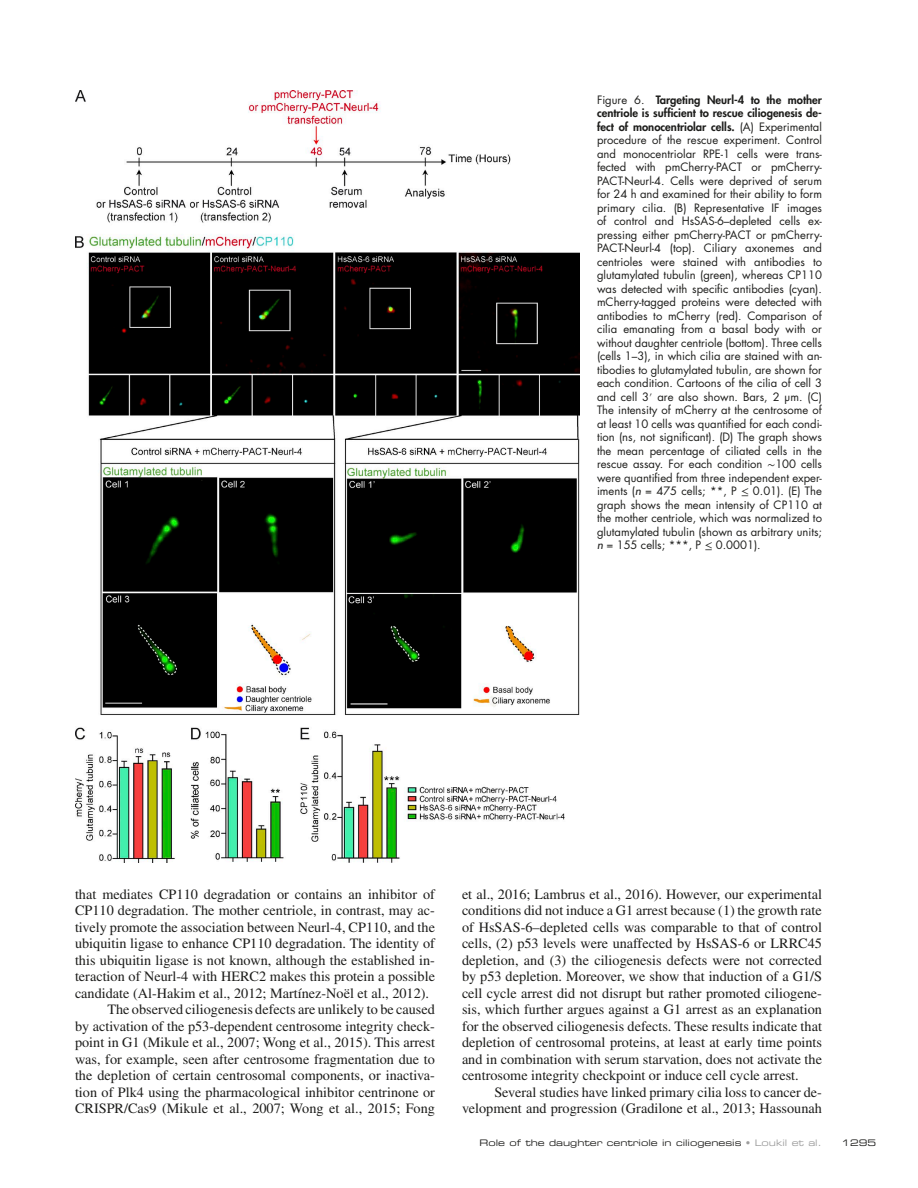
<style>
.page{position:relative;width:918px;height:1188px;background:#fff}
.page>*{position:absolute;margin:0;border:0;box-sizing:border-box;transform-origin:0 0}
.t1{font:14.25px/16.5px "Times LT Std";color:#1d1d1b;text-align:justify}
.t2{font:11.25px/13.5px "Futura Std";color:#1d1d1b;text-align:justify}
.t3{font:9px "Eurostile LT Std Ex 2";color:#1d1d1b}
.s1{font-weight:800}
.s2{font-family:"STIX General"}
.s3{font-weight:500;font-style:italic}
.s4{color:#9d9d9d}
</style>
<div class="page">
<img style="left:75px;top:90px;width:504px;height:773px">
<p class="t2" style="left:597px;top:93px;width:227px">Figure 6. <span class="s1">Targeting Neurl-4 to the mother centriole is sufficient to rescue ciliogenesis de&shy;fect of monocentriolar cells.</span> (A) Experimental procedure of the rescue experiment. Control and monocentriolar RPE-1 cells were trans&shy;fected with pmCherry-PACT or pmCherry-PACT-Neurl-4. Cells were deprived of serum for 24 h and examined for their ability to form primary cilia. (B) Representative IF images of control and HsSAS-6–depleted cells ex&shy;pressing either pmCherry-PACT or pmCherry-PACT-Neurl-4 (top). Ciliary axonemes and centrioles were stained with antibodies to glutamylated tubulin (green), whereas CP110 was detected with specific antibodies (cyan). mCherry-tagged proteins were detected with antibodies to mCherry (red). Comparison of cilia emanating from a basal body with or without daughter centriole (bottom). Three cells (cells 1–3), in which cilia are stained with an&shy;tibodies to glutamylated tubulin, are shown for each condition. Cartoons of the cilia of cell 3 and cell 3<span class="s2">′</span> are also shown. Bars, 2 µm. (C)<br>The intensity of mCherry at the centrosome of at least 10 cells was quantified for each condi&shy;tion (ns, not significant). (D) The graph shows the mean percentage of ciliated cells in the rescue assay. For each condition <span class="s2">∼</span>100 cells were quantified from three independent exper&shy;iments (<span class="s3">n</span> = 475 cells; **, P <span class="s2">≤</span> 0.01). (E) The graph shows the mean intensity of CP110 at the mother centriole, which was normalized to glutamylated tubulin (shown as arbitrary units; <span class="s3">n</span> = 155 cells; ***, P <span class="s2">≤</span> 0.0001).</p>
<p class="t1" style="left:75px;top:885px;width:362px">that mediates CP110 degradation or contains an inhibitor of</p>
<p class="t1" style="left:75px;top:902px;width:361px">CP110 degradation. The mother centriole, in contrast, may ac-</p>
<p class="t1" style="left:75px;top:918px;width:362px">tively promote the association between Neurl-4, CP110, and the</p>
<p class="t1" style="left:75px;top:935px;width:362px">ubiquitin ligase to enhance CP110 degradation. The identity of</p>
<p class="t1" style="left:75px;top:951px;width:361px">this ubiquitin ligase is not known, although the established in-</p>
<p class="t1" style="left:75px;top:968px;width:361px">teraction of Neurl-4 with HERC2 makes this protein a possible</p>
<p class="t1" style="left:75px;top:984px;width:356px">candidate (Al-Hakim et al., 2012; Martínez-Noël et al., 2012).</p>
<p class="t1" style="left:107px;top:1001px;width:329px">The observed ciliogenesis defects are unlikely to be caused</p>
<p class="t1" style="left:75px;top:1017px;width:361px">by activation of the p53-dependent centrosome integrity check-</p>
<p class="t1" style="left:75px;top:1034px;width:362px">point in G1 (Mikule et al., 2007; Wong et al., 2015). This arrest</p>
<p class="t1" style="left:75px;top:1050px;width:362px">was, for example, seen after centrosome fragmentation due to</p>
<p class="t1" style="left:75px;top:1067px;width:362px">the depletion of certain centrosomal components, or inactiva-</p>
<p class="t1" style="left:75px;top:1083px;width:362px">tion of Plk4 using the pharmacological inhibitor centrinone or</p>
<p class="t1" style="left:75px;top:1100px;width:362px">CRISPR/Cas9 (Mikule et al., 2007; Wong et al., 2015; Fong</p>
<p class="t1" style="left:462px;top:885px;width:362px">et al., 2016; Lambrus et al., 2016). However, our experimental conditions did not induce a G1 arrest because (1) the growth rate of HsSAS-6–depleted cells was comparable to that of control cells, (2) p53 levels were unaffected by HsSAS-6 or LRRC45 depletion, and (3) the ciliogenesis defects were not corrected by p53 depletion. Moreover, we show that induction of a G1/S cell cycle arrest did not disrupt but rather promoted ciliogene&shy;sis, which further argues against a G1 arrest as an explanation for the observed ciliogenesis defects. These results indicate that depletion of centrosomal proteins, at least at early time points and in combination with serum starvation, does not activate the centrosome integrity checkpoint or induce cell cycle arrest.</p>
<p class="t1" style="left:462px;top:1083px;width:361px;text-align:right">Several studies have linked primary cilia loss to cancer de&shy;velopment and progression (Gradilone et al., 2013; Hassounah</p>
<p class="t3" style="left:479px;top:1136px;width:344px">Role of the daughter centriole in ciliogenesis <span class="s4">• Loukil et al.</span></p>
<p class="t3" style="left:841px;top:1136px;width:36px">1295</p>
</div>
